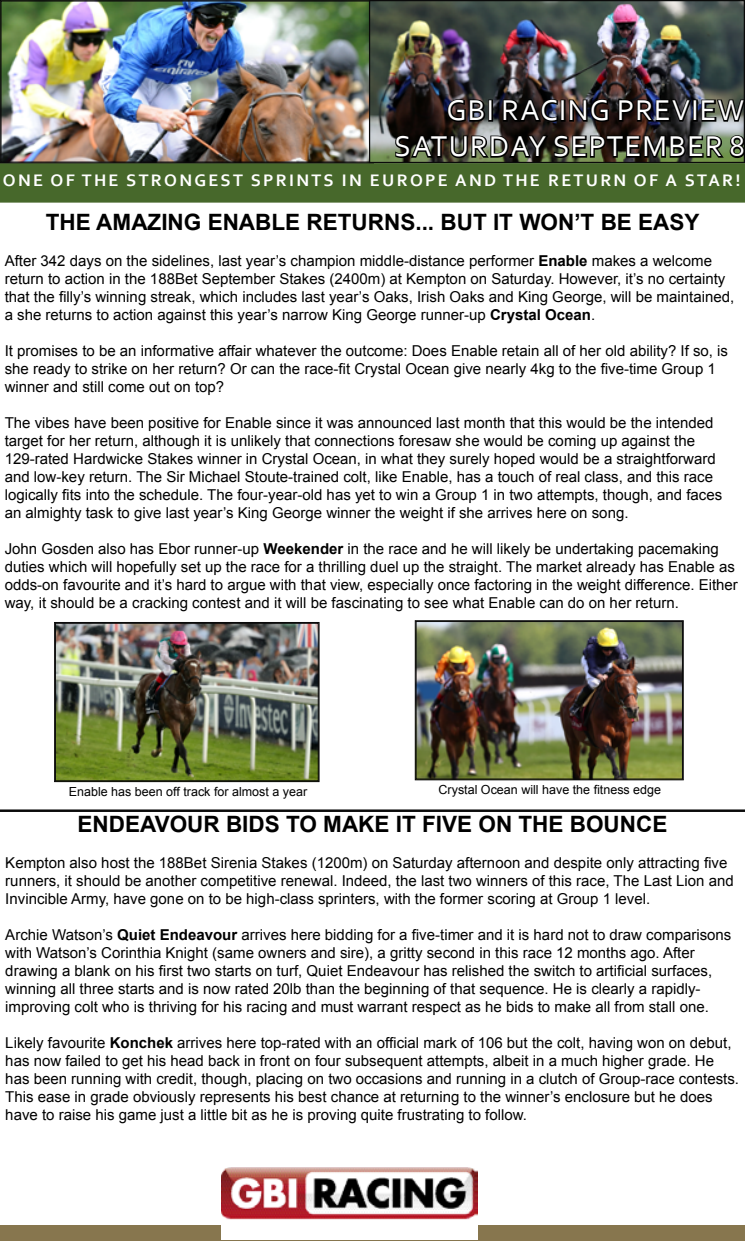
<style>
.page{position:relative;width:745px;height:1241px;background:#fff}
.page>*{position:absolute;margin:0;border:0;box-sizing:border-box;transform-origin:0 0}
.t1{font:30px/36px "Corbel";letter-spacing:.04em;color:#fff;text-align:right}
.t2{font:700 22.5px "Arial";color:#000}
.t3{font:700 17.5px "Corbel";letter-spacing:.13em;color:#fff}
.t4{font:15px/18px "Arial";color:#000}
.t5{font:12.5px "Arial";color:#000}
.s1{font-weight:700}
</style>
<div class="page">
<div style="left:0;top:1225px;width:744px;height:15px;background:#87764e"></div>
<img style="left:0;top:0;width:369px;height:74px">
<img style="left:371px;top:2px;width:371px;height:72px">
<img style="left:0;top:74px;width:744px;height:129px">
<img style="left:221px;top:1167px;width:256px;height:72px">
<img style="left:54px;top:622px;width:265px;height:160px">
<div style="left:55px;top:623px;width:263px;height:157px;border:1px solid #0a0a0a"></div>
<img style="left:414px;top:620px;width:269px;height:160px">
<div style="left:415px;top:621px;width:267px;height:158px;border:1px solid #0a0a0a"></div>
<hr style="left:0;top:809px;width:744px;height:2px;background:#0a0a0a">
<h1 class="t1" style="left:394px;top:92px;width:351px">GBI RACING PREVIEW<br>SATURDAY SEPTEMBER 8</h1>
<p class="t3" style="left:3px;top:169px;width:738px">ONE OF THE STRONGEST SPRINTS IN EUROPE AND THE RETURN OF A STAR!</p>
<h2 class="t2" style="left:46px;top:207px;width:654px">THE AMAZING ENABLE RETURNS... BUT IT WON’T BE EASY</h2>
<p class="t4" style="left:5px;top:251px;width:730px">After 342 days on the sidelines, last year’s champion middle-distance performer <span class="s1">Enable</span> makes a welcome return to action in the 188Bet September Stakes (2400m) at Kempton on Saturday. However, it’s no certainty that the filly’s winning streak, which includes last year’s Oaks, Irish Oaks and King George, will be maintained, a she returns to action against this year’s narrow King George runner-up <span class="s1">Crystal Ocean</span>.</p>
<p class="t4" style="left:5px;top:341px;width:724px">It promises to be an informative affair whatever the outcome: Does Enable retain all of her old ability? If so, is she ready to strike on her return? Or can the race-fit Crystal Ocean give nearly 4kg to the five-time Group 1 winner and still come out on top?</p>
<p class="t4" style="left:5px;top:413px;width:718px">The vibes have been positive for Enable since it was announced last month that this would be the intended target for her return, although it is unlikely that connections foresaw she would be coming up against the 129-rated Hardwicke Stakes winner in Crystal Ocean, in what they surely hoped would be a straightforward and low-key return. The Sir Michael Stoute-trained colt, like Enable, has a touch of real class, and this race logically fits into the schedule. The four-year-old has yet to win a Group 1 in two attempts, though, and faces an almighty task to give last year’s King George winner the weight if she arrives here on song.</p>
<p class="t4" style="left:5px;top:539px;width:734px">John Gosden also has Ebor runner-up <span class="s1">Weekender</span> in the race and he will likely be undertaking pacemaking duties which will hopefully set up the race for a thrilling duel up the straight. The market already has Enable as odds-on favourite and it’s hard to argue with that view, especially once factoring in the weight difference. Either way, it should be a cracking contest and it will be fascinating to see what Enable can do on her return.</p>
<p class="t5" style="left:69px;top:783px;width:240px">Enable has been off track for almost a year</p>
<p class="t5" style="left:438px;top:781px;width:224px">Crystal Ocean will have the fitness edge</p>
<h2 class="t2" style="left:77px;top:808px;width:591px">ENDEAVOUR BIDS TO MAKE IT FIVE ON THE BOUNCE</h2>
<p class="t4" style="left:5px;top:853px;width:729px">Kempton also host the 188Bet Sirenia Stakes (1200m) on Saturday afternoon and despite only attracting five runners, it should be another competitive renewal. Indeed, the last two winners of this race, The Last Lion and<br>Invincible Army, have gone on to be high-class sprinters, with the former scoring at Group 1 level.</p>
<p class="t4" style="left:5px;top:925px;width:727px">Archie Watson’s <span class="s1">Quiet Endeavour</span> arrives here bidding for a five-timer and it is hard not to draw comparisons with Watson’s Corinthia Knight (same owners and sire), a gritty second in this race 12 months ago. After drawing a blank on his first two starts on turf, Quiet Endeavour has relished the switch to artificial surfaces, winning all three starts and is now rated 20lb than the beginning of that sequence. He is clearly a rapidly&shy;improving colt who is thriving for his racing and must warrant respect as he bids to make all from stall one.</p>
<p class="t4" style="left:5px;top:1033px;width:734px">Likely favourite <span class="s1">Konchek</span> arrives here top-rated with an official mark of 106 but the colt, having won on debut, has now failed to get his head back in front on four subsequent attempts, albeit in a much higher grade. He has been running with credit, though, placing on two occasions and running in a clutch of Group-race contests.<br>This ease in grade obviously represents his best chance at returning to the winner’s enclosure but he does have to raise his game just a little bit as he is proving quite frustrating to follow.</p>
</div>
